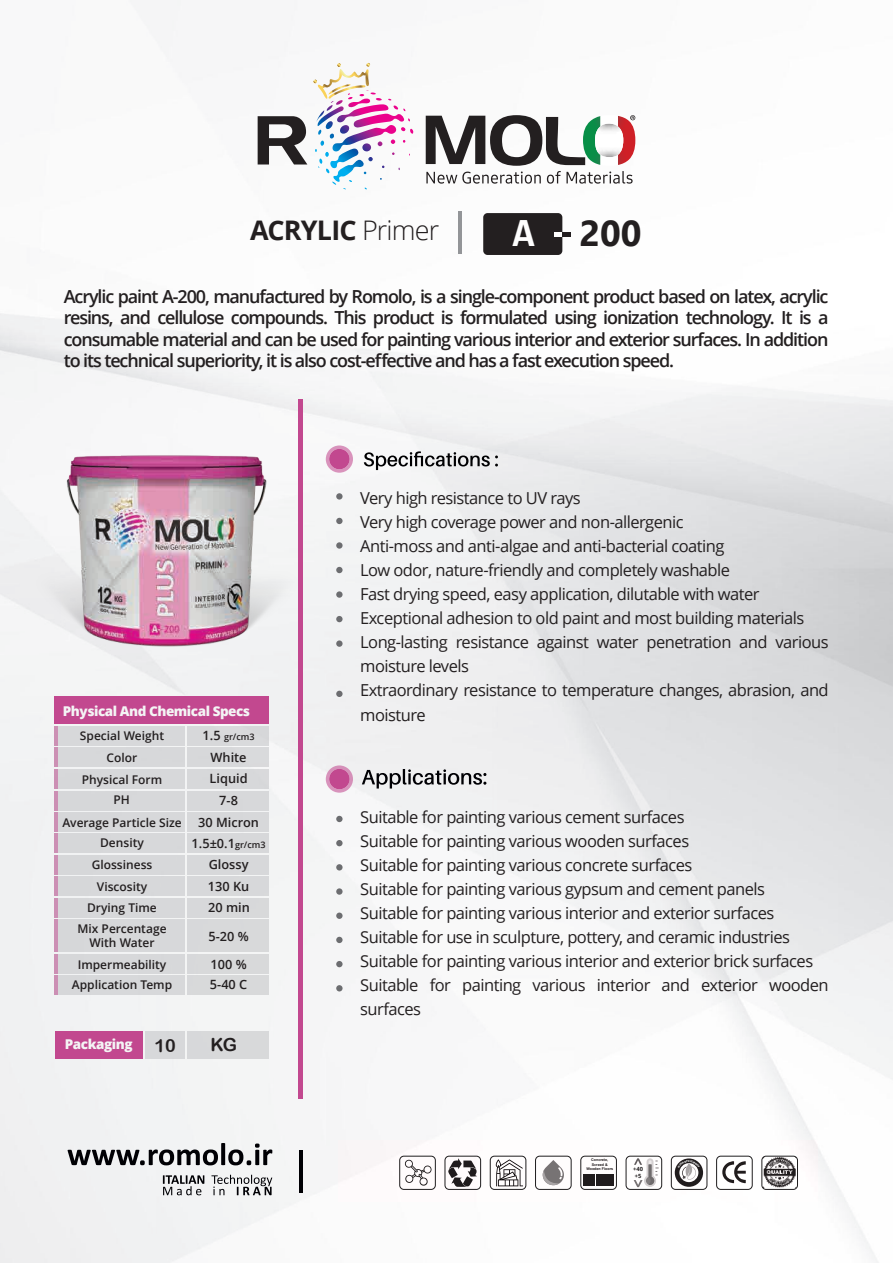
<style>
.page{position:relative;width:893px;height:1263px;background:#fff}
.page>*{position:absolute;margin:0;border:0;box-sizing:border-box;transform-origin:0 0}
.t1{font:700 36px "Ebrima";color:#231f20}
.t2{font:700 27px "Open Sans";letter-spacing:-.03em;color:#231f20}
.t3{font:600 18px/21.6px "Open Sans";letter-spacing:-.06em;color:#231f20;text-align:justify}
.t4{font:18px "Arial Rounded MT Bold";color:#231f20}
.t5{font:16.5px/24px "Open Sans";letter-spacing:-.03em;color:#231f20}
.t6{font:800 13.5px "Open Sans";letter-spacing:-.035em;color:#f4f5f5}
.t7{font:600 12.75px/22.4px "Open Sans";color:#231f20;text-align:center}
.t8{font:600 12px/21.3px "Open Sans";color:#231f20;text-align:center}
.t9{font:600 9px "Open Sans";color:#231f20}
.t10{font:700 5.7px/6.9px "Open Sans";color:#231f20}
.t11{font:700 3.75px/4.2px "Arial";color:#231f20;text-align:center}
.s1{font-weight:300}
.s2{font-family:"Consolas";font-size:40.5px;color:#fefefe}
.s3{font-size:12.75px}
.s4{font-size:9px}
</style>
<div class="page">
<img style="left:0;top:0;width:893px;height:1263px">
<div style="left:298px;top:399px;width:5px;height:700px;background:#c2488f"></div>
<div style="left:145px;top:1031px;width:40px;height:28px;background:#d7d8da"></div>
<div style="left:187px;top:1031px;width:81px;height:28px;background:#d8d9da"></div>
<div style="left:55px;top:1031px;width:87px;height:28px;background:#c2488f"></div>
<div style="left:54px;top:696px;width:215px;height:28px;background:#c2488f"></div>
<div style="left:54px;top:748px;width:131px;height:19px;background:#d7d8da"></div>
<div style="left:54px;top:769px;width:131px;height:20px;background:#d7d8da"></div>
<div style="left:54px;top:791px;width:131px;height:19px;background:#d6d7d9"></div>
<div style="left:54px;top:813px;width:131px;height:19px;background:#d7d8da"></div>
<div style="left:54px;top:726px;width:131px;height:19px;background:#d7d8da"></div>
<div style="left:187px;top:748px;width:82px;height:19px;background:#d7d8da"></div>
<div style="left:187px;top:769px;width:82px;height:20px;background:#d7d8da"></div>
<div style="left:187px;top:791px;width:82px;height:19px;background:#d7d8da"></div>
<div style="left:187px;top:813px;width:82px;height:19px;background:#d7d8da"></div>
<div style="left:187px;top:726px;width:82px;height:19px;background:#d7d8da"></div>
<hr style="left:54px;top:726px;width:4px;height:19px;background:#cc90b4">
<hr style="left:54px;top:748px;width:4px;height:19px;background:#cc90b4">
<hr style="left:54px;top:769px;width:4px;height:20px;background:#cc8fb4">
<hr style="left:54px;top:813px;width:4px;height:19px;background:#cc8fb4">
<hr style="left:54px;top:791px;width:4px;height:19px;background:#cc8fb4">
<svg style="left:258px;top:116px;width:49px;height:48px"></svg>
<svg style="left:313px;top:63px;width:93px;height:65px"></svg>
<svg style="left:426px;top:115px;width:209px;height:69px"></svg>
<svg style="left:337px;top:445px;width:16px;height:28px"></svg>
<svg style="left:364px;top:451px;width:134px;height:19px"></svg>
<svg style="left:362px;top:769px;width:124px;height:19px"></svg>
<svg style="left:326px;top:765px;width:27px;height:28px"></svg>
<svg style="left:68px;top:1143px;width:204px;height:22px"></svg>
<svg style="left:163px;top:1175px;width:41px;height:20px"></svg>
<svg style="left:211px;top:1175px;width:61px;height:20px"></svg>
<hr style="left:299px;top:1149px;width:4px;height:43px;background:#000004">
<div style="left:54px;top:834px;width:131px;height:19px;background:#d7d8da"></div>
<div style="left:54px;top:898px;width:131px;height:19px;background:#d7d8da"></div>
<div style="left:54px;top:919px;width:131px;height:33px;background:#d7d8da"></div>
<div style="left:187px;top:834px;width:82px;height:19px;background:#d7d8da"></div>
<div style="left:187px;top:898px;width:82px;height:19px;background:#d8d9da"></div>
<div style="left:187px;top:919px;width:82px;height:33px;background:#d8d9da"></div>
<hr style="left:54px;top:834px;width:4px;height:19px;background:#cc8fb4">
<hr style="left:54px;top:919px;width:4px;height:33px;background:#cc8fb4">
<hr style="left:54px;top:898px;width:4px;height:19px;background:#cc8fb4">
<div style="left:54px;top:976px;width:131px;height:19px;background:#d7d8da"></div>
<div style="left:54px;top:954px;width:131px;height:19px;background:#d7d8da"></div>
<div style="left:187px;top:976px;width:82px;height:19px;background:#d8d9da"></div>
<div style="left:187px;top:954px;width:82px;height:19px;background:#d8d9da"></div>
<hr style="left:54px;top:954px;width:4px;height:19px;background:#cc8fb4">
<hr style="left:54px;top:976px;width:4px;height:19px;background:#cc8fb4">
<div style="left:336px;top:493px;width:7px;height:7px;background:#6c6d70;border-radius:50%"></div>
<div style="left:336px;top:816px;width:7px;height:6px;background:#6c6d70;border-radius:50%"></div>
<div style="left:336px;top:518px;width:7px;height:6px;background:#6c6d70;border-radius:50%"></div>
<div style="left:336px;top:840px;width:7px;height:6px;background:#6c6d70;border-radius:50%"></div>
<svg style="left:336px;top:542px;width:7px;height:7px"></svg>
<div style="left:336px;top:864px;width:7px;height:6px;background:#6c6d70;border-radius:50%"></div>
<div style="left:336px;top:567px;width:7px;height:6px;background:#6c6d70;border-radius:50%"></div>
<div style="left:336px;top:888px;width:7px;height:7px;background:#6c6d70;border-radius:50%"></div>
<div style="left:336px;top:591px;width:7px;height:7px;background:#6c6d70;border-radius:50%"></div>
<div style="left:336px;top:912px;width:7px;height:7px;background:#6c6d70;border-radius:50%"></div>
<div style="left:336px;top:937px;width:7px;height:6px;background:#6c6d70;border-radius:50%"></div>
<div style="left:336px;top:961px;width:7px;height:6px;background:#6c6d70;border-radius:50%"></div>
<div style="left:336px;top:985px;width:7px;height:6px;background:#6c6d70;border-radius:50%"></div>
<div style="left:336px;top:616px;width:7px;height:6px;background:#6c6d70;border-radius:50%"></div>
<div style="left:336px;top:640px;width:7px;height:7px;background:#6c6d70;border-radius:50%"></div>
<div style="left:336px;top:691px;width:7px;height:6px;background:#6c6d70;border-radius:50%"></div>
<div style="left:54px;top:876px;width:131px;height:19px;background:#d7d8da"></div>
<div style="left:187px;top:876px;width:82px;height:19px;background:#d7d8da"></div>
<hr style="left:54px;top:876px;width:4px;height:19px;background:#cc8fb4">
<div style="left:54px;top:855px;width:131px;height:19px;background:#d7d8da"></div>
<div style="left:187px;top:855px;width:82px;height:19px;background:#d7d8da"></div>
<hr style="left:54px;top:855px;width:4px;height:19px;background:#cc8fb4">
<svg style="left:338px;top:1139px;width:480px;height:62px"></svg>
<div style="left:761px;top:1156px;width:37px;height:34px;border:1px solid #1f1d1e;border-radius:4px"></div>
<div style="left:671px;top:1156px;width:36px;height:34px;border:1px solid #1f1d1e;border-radius:4px"></div>
<div style="left:626px;top:1156px;width:36px;height:34px;border:1px solid #1f1d1e;border-radius:4px"></div>
<div style="left:580px;top:1156px;width:37px;height:34px;border:1px solid #1f1d1e;border-radius:4px"></div>
<div style="left:535px;top:1156px;width:36px;height:34px;border:1px solid #1f1d1e;border-radius:4px"></div>
<div style="left:490px;top:1156px;width:36px;height:34px;border:1px solid #1f1d1e;border-radius:4px"></div>
<div style="left:445px;top:1156px;width:36px;height:34px;border:1px solid #1f1d1e;border-radius:4px"></div>
<div style="left:399px;top:1156px;width:37px;height:34px;border:1px solid #1f1d1e;border-radius:4px"></div>
<hr style="left:458px;top:211px;width:3px;height:43px;background:#939598">
<div style="left:483px;top:213px;width:79px;height:42px;background:#231f20;border-radius:4px"></div>
<div style="left:554px;top:232px;width:8px;height:5px;background:#fff"></div>
<div style="left:562px;top:232px;width:8px;height:5px;background:#231f20"></div>
<img style="left:0;top:406px;width:337px;height:274px">
<svg style="left:675px;top:1154px;width:79px;height:38px"></svg>
<h2 class="t2" style="left:250px;top:211px;width:191px">ACRYLIC <span class="s1">Primer</span></h2>
<h1 class="t1" style="left:512px;top:205px;width:130px"><span class="s2">A</span> 200</h1>
<p class="t3" style="left:64px;top:285px;width:766px">Acrylic paint A-200, manufactured by Romolo, is a single-component product based on latex, acrylic resins, and cellulose compounds. This product is formulated using ionization technology. It is a consumable material and can be used for painting various interior and exterior surfaces. In addition to its technical superiority, it is also cost-effective and has a fast execution speed.</p>
<p class="t6" style="left:63px;top:700px;width:189px">Physical And Chemical Specs</p>
<p class="t8" style="left:80px;top:725px;width:86px">Special Weight</p>
<p class="t8" style="left:82px;top:747px;width:82px">Color<br>Physical Form<br>PH</p>
<p class="t8" style="left:62px;top:812px;width:121px;line-height:19.8px">Average Particle Size<br>Density</p>
<p class="t9" style="left:203px;top:730px;width:53px"><span class="s3">1.5</span> gr/cm3</p>
<p class="t7" style="left:211px;top:746px;width:38px">White</p>
<p class="t7" style="left:210px;top:767px;width:40px">Liquid<br>7-8</p>
<p class="t7" style="left:192px;top:832px;width:75px">1.5±0.1<span class="s4">gr/cm3</span></p>
<p class="t7" style="left:198px;top:811px;width:62px">30 Micron</p>
<p class="t8" style="left:92px;top:854px;width:62px">Glossiness</p>
<p class="t7" style="left:209px;top:853px;width:41px">Glossy</p>
<p class="t8" style="left:97px;top:875px;width:52px">Viscosity</p>
<p class="t7" style="left:208px;top:875px;width:43px">130 Ku</p>
<p class="t8" style="left:77px;top:897px;width:91px;line-height:20.5px">Drying Time<br>Mix Percentage</p>
<p class="t8" style="left:72px;top:932px;width:102px;line-height:20.9px">With Water<br>Impermeability<br>Application Temp</p>
<p class="t7" style="left:208px;top:896px;width:43px">20 min</p>
<p class="t7" style="left:208px;top:922px;width:42px;line-height:27.5px;text-align:left">5-20 %<br>100 %</p>
<p class="t7" style="left:210px;top:973px;width:39px">5-40 C</p>
<p class="t6" style="left:65px;top:1034px;width:69px">Packaging</p>
<p class="t4" style="left:154px;top:1035px;width:23px">10</p>
<p class="t4" style="left:210px;top:1034px;width:28px">KG</p>
<p class="t5" style="left:360px;top:486px;width:470px">Very high resistance to UV rays<br>Very high coverage power and non-allergenic<br>Anti-moss and anti-algae and anti-bacterial coating<br>Low odor, nature-friendly and completely washable<br>Fast drying speed, easy application, dilutable with water Exceptional adhesion to old paint and most building materials Long-lasting resistance against water penetration and various moisture levels<br>Extraordinary resistance to temperature changes, abrasion, and moisture</p>
<p class="t5" style="left:360px;top:804px;width:470px">Suitable for painting various cement surfaces<br>Suitable for painting various wooden surfaces<br>Suitable for painting various concrete surfaces<br>Suitable for painting various gypsum and cement panels<br>Suitable for painting various interior and exterior surfaces Suitable for use in sculpture, pottery, and ceramic industries Suitable for painting various interior and exterior brick surfaces Suitable for painting various interior and exterior wooden surfaces</p>
<p class="t11" style="left:586px;top:1158px;width:28px">Concrete,<br>Screed &amp;<br>Wooden Floors</p>
<p class="t10" style="left:633px;top:1166px;width:11px">+40 +5</p>
</div>
